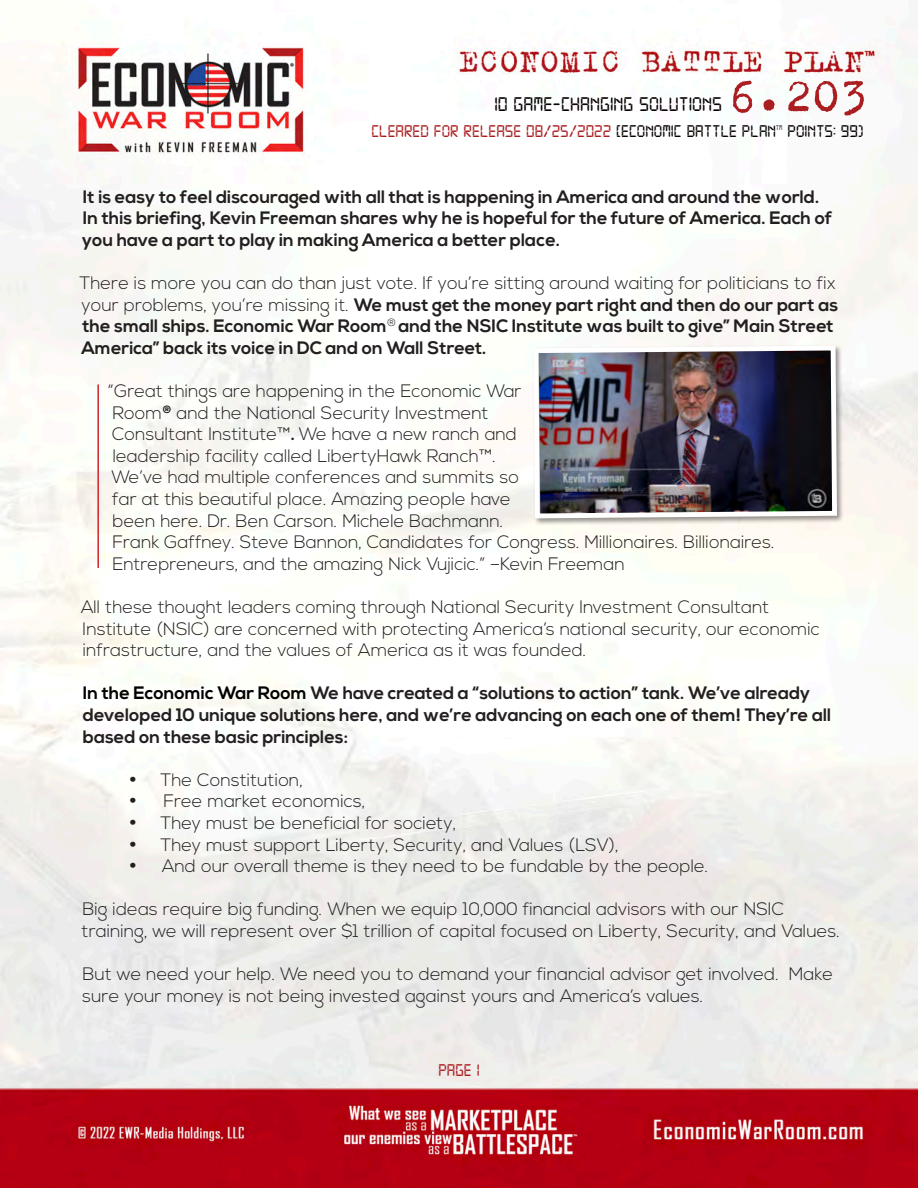
<style>
.page{position:relative;width:918px;height:1188px;background:#fff}
.page>*{position:absolute;margin:0;border:0;box-sizing:border-box;transform-origin:0 0}
.t1{font:51px "Trixie";color:#aa1e21}
.t2{font:21px "Digital 7";color:#080302}
.t3{font:300 18px/21.6px "Nexa";color:#231f20}
.List_Paragraph{font:700 18px/21.6px "Nexa";color:#231f20}
.t4{font:18px "Digital 7";color:#aa1e21}
.t5{font:18px "Digital 7";color:#080302}
.t6{font:7.05px "Digital 7";color:#080302}
.s1{color:#080302}
.s2{font-weight:300}
.s3{font-weight:700}
.s4{color:#000}
</style>
<div class="page">
<img style="left:0;top:5px;width:918px;height:1183px">
<hr style="left:97px;top:384px;width:2px;height:184px;background:#d1232a">
<div style="left:532px;top:344px;width:313px;height:181px;background:#231f20;opacity:.48"></div>
<img style="left:531px;top:343px;width:308px;height:178px">
<h1 class="t1" style="left:728px;top:62px;width:142px">6.203</h1>
<p class="t4" style="left:371px;top:123px;width:406px">CLEARED FOR RELEASE 08/25/2022 <span class="s1">[ECONOMIC BATTLE PLAN</span></p>
<p class="t6" style="left:776px;top:124px;width:8px">TM</p>
<p class="t5" style="left:788px;top:123px;width:78px">POINTS: 99)</p>
<p class="t2" style="left:495px;top:95px;width:229px">10 GAME-CHANGING SOLUTIONS</p>
<p class="List_Paragraph" style="left:82px;top:186px;width:752px">It is easy to feel discouraged with all that is happening in America and around the world.<br>In this briefing, Kevin Freeman shares why he is hopeful for the future of America. Each of you have a part to play in making America a better place.</p>
<p class="List_Paragraph" style="left:80px;top:273px;width:760px"><span class="s2">There is more you can do than just vote. If you’re sitting around waiting for politicians to fix your problems, you’re missing it.</span> We must get the money part right and then do our part as the small ships. Economic War Room<sup>®</sup> and the NSIC Institute was built to give” Main Street America” back its voice in DC and on Wall Street.</p>
<p class="t3" style="left:108px;top:381px;width:668px">“Great things are happening in the Economic War<br>Room<sup>®</sup> and the National Security Investment<br>Consultant Institute™<span class="s3">.</span> We have a new ranch and<br>leadership facility called LibertyHawk Ranch™.<br>We’ve had multiple conferences and summits so<br>far at this beautiful place. Amazing people have<br>been here. Dr. Ben Carson. Michele Bachmann.<br>Frank Gaffney. Steve Bannon, Candidates for Congress. Millionaires. Billionaires.<br>Entrepreneurs, and the amazing Nick Vujicic.” –Kevin Freeman</p>
<p class="t3" style="left:81px;top:597px;width:740px">All these thought leaders coming through National Security Investment Consultant<br>Institute (NSIC) are concerned with protecting America’s national security, our economic infrastructure, and the values of America as it was founded.</p>
<p class="List_Paragraph" style="left:83px;top:683px;width:750px"><span class="s4">In the Economic War Room</span> We have created a “solutions to action” tank. We’ve already developed 10 unique solutions here, and we’re advancing on each one of them! They’re all based on these basic principles:</p>
<p class="t3" style="left:129px;top:770px;width:176px">• The Constitution,</p>
<p class="t3" style="left:129px;top:791px;width:238px">• Free market economics,</p>
<p class="t3" style="left:129px;top:813px;width:329px">• They must be beneficial for society,</p>
<p class="t3" style="left:129px;top:834px;width:491px">• They must support Liberty, Security, and Values (LSV),</p>
<p class="t3" style="left:129px;top:856px;width:581px">• And our overall theme is they need to be fundable by the people.</p>
<p class="t3" style="left:82px;top:899px;width:760px">Big ideas require big funding. When we equip 10,000 financial advisors with our NSIC training, we will represent over $1 trillion of capital focused on Liberty, Security, and Values.</p>
<p class="t3" style="left:82px;top:964px;width:752px">But we need your help. We need you to demand your financial advisor get involved. Make sure your money is not being invested against yours and America’s values.</p>
<p class="t4" style="left:438px;top:1062px;width:43px">PAGE 1</p>
</div>
